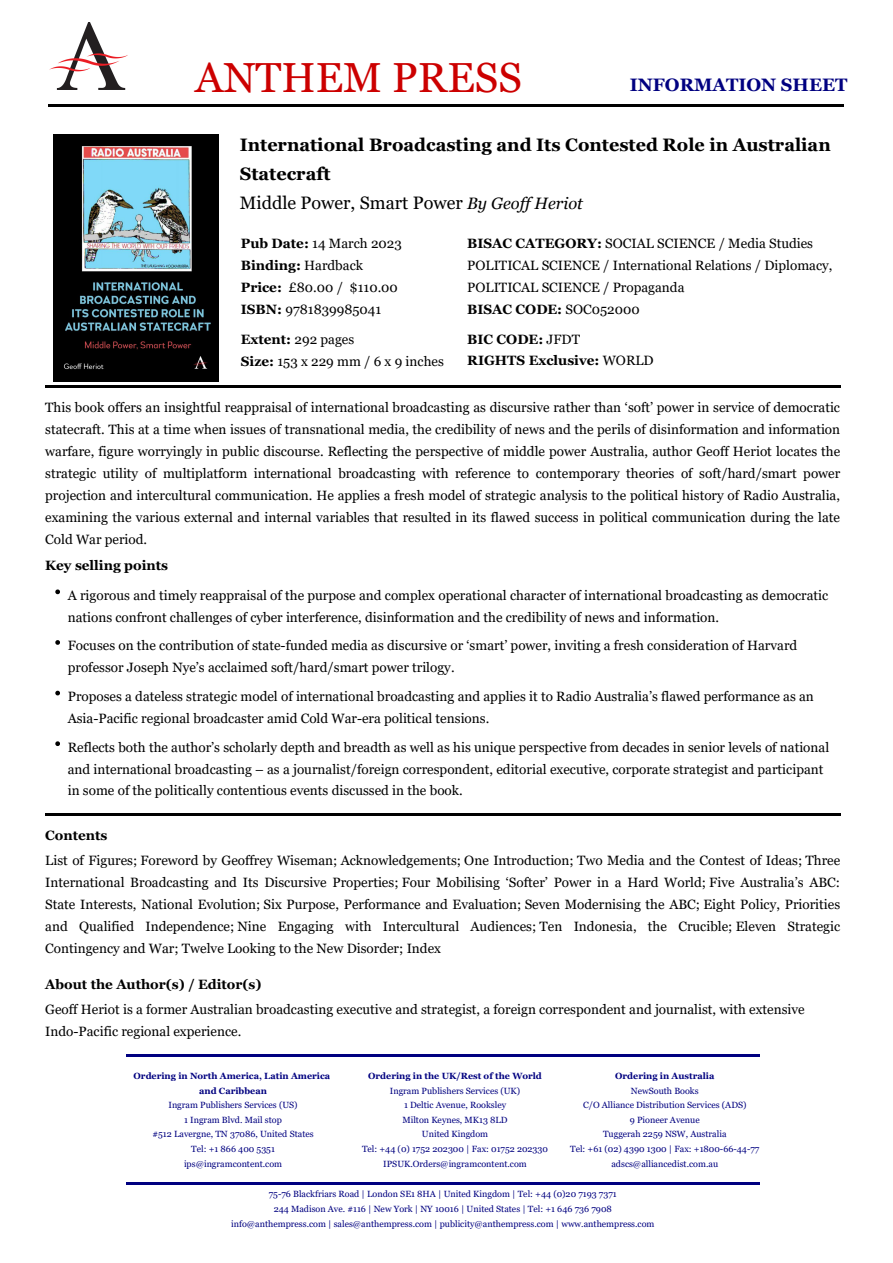
<style>
.page{position:relative;width:893px;height:1263px;background:#fff}
.page>*{position:absolute;margin:0;border:0;box-sizing:border-box;transform-origin:0 0}
.t1{font:42px "Georgia";color:#c00}
.t2{font:700 18px/29.2px "Georgia";color:#000}
.t3{font:700 18px "Georgia";color:#000080}
.t4{font:13.5px/21.9px "Georgia";color:#000}
.t5{font:700 13.5px "Georgia";color:#000}
.t6{font:9px/14.5px "Georgia";color:#000080;text-align:center}
.t7{font:700 9px/14.7px "Georgia";color:#000080;text-align:center}
.s1{font-weight:400}
.s2{font-weight:400;font-style:italic;font-size:16.5px}
.s3{font-weight:700}
</style>
<div class="page">
<img style="left:53px;top:134px;width:165px;height:248px">
<hr style="left:45px;top:385px;width:795px;height:3px;background:#000">
<svg style="left:55px;top:589px;width:5px;height:5px"></svg>
<svg style="left:55px;top:640px;width:5px;height:5px"></svg>
<svg style="left:55px;top:691px;width:5px;height:4px"></svg>
<svg style="left:55px;top:741px;width:5px;height:5px"></svg>
<hr style="left:45px;top:813px;width:795px;height:3px;background:#000">
<hr style="left:126px;top:1055px;width:634px;height:2px;background:#000080">
<img style="left:49px;top:22px;width:79px;height:68px">
<hr style="left:48px;top:105px;width:795px;height:2px;background:#000">
<hr style="left:126px;top:1182px;width:634px;height:2px;background:#000080">
<h1 class="t1" style="left:195px;top:52px;width:328px">ANTHEM PRESS</h1>
<h2 class="t3" style="left:630px;top:73px;width:219px">INFORMATION SHEET</h2>
<h2 class="t2" style="left:240px;top:130px;width:592px">International Broadcasting and Its Contested Role in Australian<br>Statecraft<br><span class="s1">Middle Power, Smart Power</span> <span class="s2">By Geoff Heriot</span></h2>
<p class="t4" style="left:241px;top:233px;width:162px"><span class="s3">Pub Date:</span> 14 March 2023<br><span class="s3">Binding:</span> Hardback<br><span class="s3">Price:</span> £80.00 / $110.00<br><span class="s3">ISBN:</span> 9781839985041</p>
<p class="t4" style="left:467px;top:233px;width:367px"><span class="s3">BISAC CATEGORY:</span> SOCIAL SCIENCE / Media Studies POLITICAL SCIENCE / International Relations / Diplomacy, POLITICAL SCIENCE / Propaganda<br><span class="s3">BISAC CODE:</span> SOC052000</p>
<p class="t4" style="left:241px;top:328px;width:115px"><span class="s3">Extent:</span> 292 pages</p>
<p class="t5" style="left:467px;top:331px;width:114px">BIC CODE: <span class="s1">JFDT</span></p>
<p class="t4" style="left:241px;top:350px;width:205px"><span class="s3">Size:</span> 153 x 229 mm / 6 x 9 inches</p>
<p class="t5" style="left:467px;top:352px;width:188px">RIGHTS Exclusive: <span class="s1">WORLD</span></p>
<p class="t4" style="left:45px;top:397px;width:797px;text-align:justify">This book offers an insightful reappraisal of international broadcasting as discursive rather than ‘soft’ power in service of democratic statecraft. This at a time when issues of transnational media, the credibility of news and the perils of disinformation and information warfare, figure worryingly in public discourse. Reflecting the perspective of middle power Australia, author Geoff Heriot locates the strategic utility of multiplatform international broadcasting with reference to contemporary theories of soft/hard/smart power projection and intercultural communication. He applies a fresh model of strategic analysis to the political history of Radio Australia, examining the various external and internal variables that resulted in its flawed success in political communication during the late Cold War period.</p>
<p class="t5" style="left:45px;top:557px;width:124px">Key selling points</p>
<p class="t4" style="left:68px;top:584px;width:762px">A rigorous and timely reappraisal of the purpose and complex operational character of international broadcasting as democratic nations confront challenges of cyber interference, disinformation and the credibility of news and information.</p>
<p class="t4" style="left:68px;top:635px;width:731px">Focuses on the contribution of state-funded media as discursive or ‘smart’ power, inviting a fresh consideration of Harvard professor Joseph Nye’s acclaimed soft/hard/smart power trilogy.</p>
<p class="t4" style="left:68px;top:686px;width:748px">Proposes a dateless strategic model of international broadcasting and applies it to Radio Australia’s flawed performance as an<br>Asia-Pacific regional broadcaster amid Cold War-era political tensions.</p>
<p class="t4" style="left:68px;top:736px;width:763px">Reflects both the author’s scholarly depth and breadth as well as his unique perspective from decades in senior levels of national and international broadcasting – as a journalist/foreign correspondent, editorial executive, corporate strategist and participant in some of the politically contentious events discussed in the book.</p>
<p class="t5" style="left:45px;top:826px;width:64px">Contents</p>
<p class="t4" style="left:45px;top:850px;width:797px;text-align:justify">List of Figures; Foreword by Geoffrey Wiseman; Acknowledgements; One Introduction; Two Media and the Contest of Ideas; Three International Broadcasting and Its Discursive Properties; Four Mobilising ‘Softer’ Power in a Hard World; Five Australia’s ABC:<br>State Interests, National Evolution; Six Purpose, Performance and Evaluation; Seven Modernising the ABC; Eight Policy, Priorities and Qualified Independence; Nine Engaging with Intercultural Audiences; Ten Indonesia, the Crucible; Eleven Strategic Contingency and War; Twelve Looking to the New Disorder; Index</p>
<p class="t5" style="left:45px;top:975px;width:218px">About the Author(s) / Editor(s)</p>
<p class="t4" style="left:45px;top:998px;width:761px">Geoff Heriot is a former Australian broadcasting executive and strategist, a foreign correspondent and journalist, with extensive<br>Indo-Pacific regional experience.</p>
<p class="t7" style="left:134px;top:1068px;width:198px">Ordering in North America, Latin America and Caribbean</p>
<p class="t6" style="left:152px;top:1098px;width:163px">Ingram Publishers Services (US)<br>1 Ingram Blvd. Mail stop<br>#512 Lavergne, TN 37086, United States<br>Tel: +1 866 400 5351 ips@ingramcontent.com</p>
<p class="t7" style="left:368px;top:1068px;width:175px">Ordering in the UK/Rest of the World</p>
<p class="t6" style="left:362px;top:1083px;width:188px">Ingram Publishers Services (UK)<br>1 Deltic Avenue, Rooksley<br>Milton Keynes, MK13 8LD<br>United Kingdom<br>Tel: +44 (0) 1752 202300 | Fax: 01752 202330<br>IPSUK.Orders@ingramcontent.com</p>
<p class="t7" style="left:615px;top:1068px;width:101px">Ordering in Australia</p>
<p class="t6" style="left:570px;top:1083px;width:191px">NewSouth Books<br>C/O Alliance Distribution Services (ADS)<br>9 Pioneer Avenue<br>Tuggerah 2259 NSW, Australia<br>Tel: +61 (02) 4390 1300 | Fax: +1800-66-44-77 adscs@alliancedist.com.au</p>
<p class="t6" style="left:231px;top:1187px;width:425px">75-76 Blackfriars Road | London SE1 8HA | United Kingdom | Tel: +44 (0)20 7193 7371<br>244 Madison Ave. #116 | New York | NY 10016 | United States | Tel: +1 646 736 7908 info@anthempress.com | sales@anthempress.com | publicity@anthempress.com | www.anthempress.com</p>
</div>
